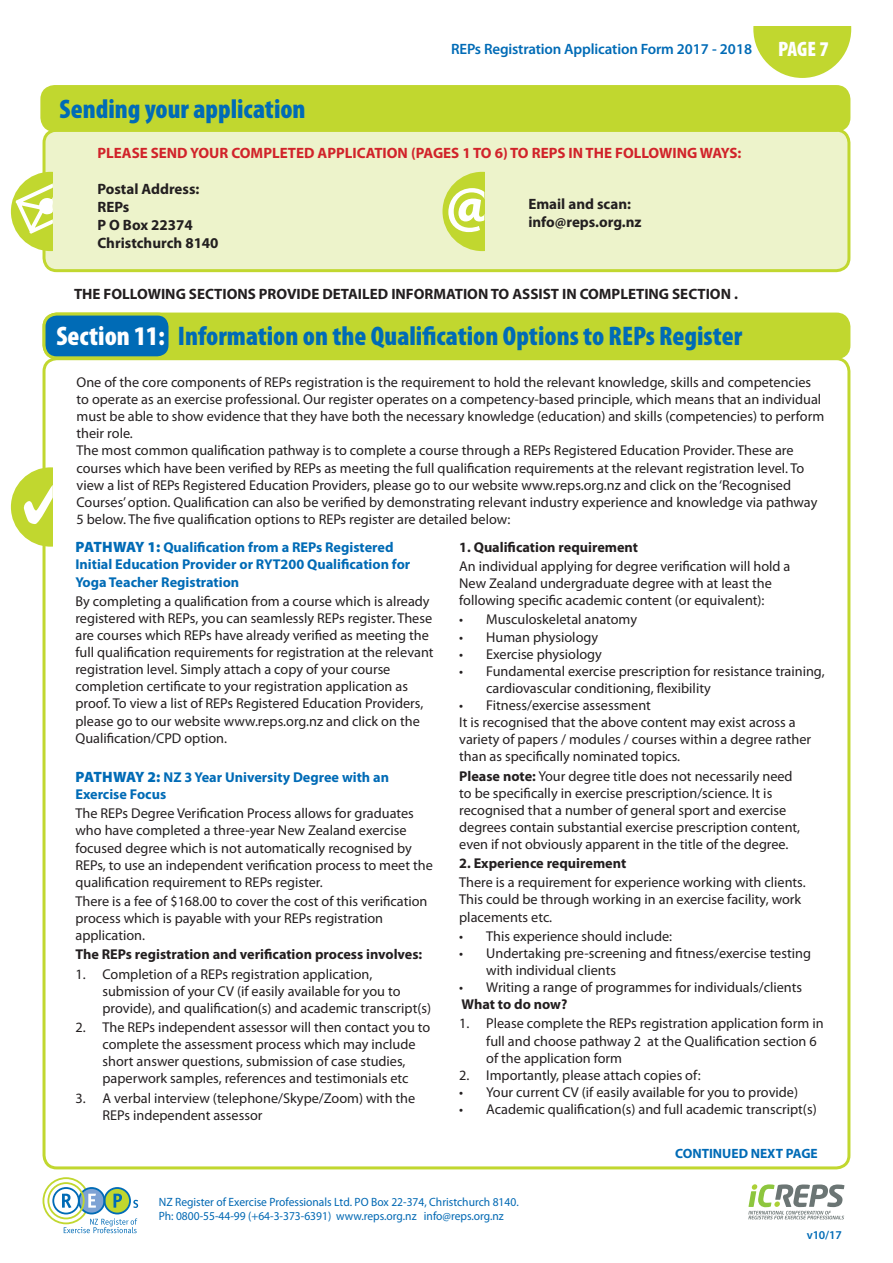
<style>
.page{position:relative;width:893px;height:1263px;background:#fff}
.page>*{position:absolute;margin:0;border:0;box-sizing:border-box;transform-origin:0 0}
.t1{font:900 condensed 27px "Myriad Pro";color:#006bb6}
.t2{font:700 15px/18px "Myriad Pro";color:#231f20}
.t3{font:700 15px "Myriad Pro";color:#d1232a}
.t4{font:600 15px "Myriad Pro";letter-spacing:-.01em;color:#006bb6}
.t5{font:14.25px/17.1px "Myriad Pro";color:#231f20}
.t6{font:700 14.25px/17.1px "Myriad Pro";color:#006bb6}
.t7{font:700 14.25px "Myriad Pro";color:#231f20}
.t8{font:700 13.5px "Myriad Pro";color:#006bb6}
.t9{font:12px/13.5px "Myriad Pro";color:#0168b3;scale:.96 1}
.t10{font:600 12px "Myriad Pro";color:#006bb6}
.s1{font-weight:900;font-stretch:condensed;font-size:21px;color:#fff}
.s2{color:#fff}
.s3{font-weight:900;font-size:15px}
.s4{font-weight:700}
</style>
<div class="page">
<svg style="left:748px;top:1184px;width:96px;height:35px"></svg>
<svg style="left:43px;top:1177px;width:95px;height:56px"></svg>
<div style="left:44px;top:130px;width:805px;height:141px;background:#edf3cb;border-radius:13px"></div>
<div style="left:43px;top:129px;width:807px;height:143px;border:3px solid #c1d72f;border-radius:13px"></div>
<div style="left:44px;top:314px;width:805px;height:44px;background:#c1d72f;border-radius:13px"></div>
<div style="left:43px;top:313px;width:807px;height:46px;border:3px solid #c1d72f;border-radius:13px"></div>
<div style="left:44px;top:314px;width:126px;height:44px;background:#006bb6;border-radius:13px"></div>
<div style="left:43px;top:313px;width:128px;height:46px;border:3px solid #c1d72f;border-radius:13px"></div>
<div style="left:42px;top:87px;width:807px;height:43px;background:#c1d72f;border-radius:13px"></div>
<div style="left:40px;top:85px;width:810px;height:47px;border:3px solid #c1d72f;border-radius:13px"></div>
<svg style="left:753px;top:26px;width:98px;height:52px"></svg>
<svg style="left:442px;top:172px;width:42px;height:79px"></svg>
<svg style="left:11px;top:172px;width:42px;height:79px"></svg>
<svg style="left:11px;top:467px;width:42px;height:80px"></svg>
<p class="t4" style="left:451px;top:39px;width:379px">REPs Registration Application Form 2017 - 2018 <span class="s1">PAGE 7</span></p>
<h1 class="t1" style="left:60px;top:92px;width:248px">Sending your application</h1>
<p class="t3" style="left:97px;top:143px;width:645px">PLEASE SEND YOUR COMPLETED APPLICATION (PAGES 1 TO 6) TO REPS IN THE FOLLOWING WAYS:</p>
<p class="t2" style="left:97px;top:179px;width:123px">Postal Address:<br>REPs<br>P O Box 22374<br>Christchurch 8140</p>
<p class="t2" style="left:528px;top:194px;width:115px">Email and scan: info@reps.org.nz</p>
<p class="t2" style="left:74px;top:285px;width:665px">THE FOLLOWING SECTIONS PROVIDE DETAILED INFORMATION TO ASSIST IN COMPLETING SECTION .</p>
<h1 class="t1" style="left:56px;top:318px;width:687px"><span class="s2">Section 11:</span> Information on the Qualification Options to REPs Register</h1>
<p class="t5" style="left:77px;top:373px;width:749px">One of the core components of REPs registration is the requirement to hold the relevant knowledge, skills and competencies to operate as an exercise professional. Our register operates on a competency-based principle, which means that an individual must be able to show evidence that they have both the necessary knowledge (education) and skills (competencies) to perform their role.<br>The most common qualification pathway is to complete a course through a REPs Registered Education Provider. These are courses which have been verified by REPs as meeting the full qualification requirements at the relevant registration level. To view a list of REPs Registered Education Providers, please go to our website www.reps.org.nz and click on the ‘Recognised Courses’ option. Qualification can also be verified by demonstrating relevant industry experience and knowledge via pathway 5 below. The five qualification options to REPs register are detailed below:</p>
<p class="t6" style="left:75px;top:538px;width:336px"><span class="s3">PATHWAY 1:</span> Qualification from a REPs Registered<br>Initial Education Provider or RYT200 Qualification for<br>Yoga Teacher Registration</p>
<p class="t5" style="left:75px;top:592px;width:360px">By completing a qualification from a course which is already registered with REPs, you can seamlessly REPs register. These are courses which REPs have already verified as meeting the full qualification requirements for registration at the relevant registration level. Simply attach a copy of your course completion certificate to your registration application as proof. To view a list of REPs Registered Education Providers, please go to our website www.reps.org.nz and click on the Qualification/CPD option.</p>
<p class="t6" style="left:75px;top:768px;width:315px"><span class="s3">PATHWAY 2:</span> NZ 3 Year University Degree with an<br>Exercise Focus</p>
<p class="t5" style="left:75px;top:805px;width:359px">The REPs Degree Verification Process allows for graduates who have completed a three-year New Zealand exercise focused degree which is not automatically recognised by REPs, to use an independent verification process to meet the qualification requirement to REPs register.</p>
<p class="t5" style="left:75px;top:892px;width:353px">There is a fee of $168.00 to cover the cost of this verification process which is payable with your REPs registration application.</p>
<p class="t7" style="left:75px;top:945px;width:348px">The REPs registration and verification process involves:</p>
<p class="t5" style="left:102px;top:965px;width:330px;text-indent:-27px">1. Completion of a REPs registration application, submission of your CV (if easily available for you to provide), and qualification(s) and academic transcript(s)</p>
<p class="t5" style="left:102px;top:1018px;width:329px;text-indent:-27px">2. The REPs independent assessor will then contact you to complete the assessment process which may include short answer questions, submission of case studies, paperwork samples, references and testimonials etc</p>
<p class="t5" style="left:102px;top:1089px;width:314px;text-indent:-27px">3. A verbal interview (telephone/Skype/Zoom) with the<br>REPs independent assessor</p>
<p class="t7" style="left:459px;top:538px;width:180px">1. Qualification requirement</p>
<p class="t5" style="left:459px;top:557px;width:333px">An individual applying for degree verification will hold a<br>New Zealand undergraduate degree with at least the following specific academic content (or equivalent):</p>
<p class="t5" style="left:459px;top:611px;width:179px">• Musculoskeletal anatomy</p>
<p class="t5" style="left:459px;top:628px;width:140px">• Human physiology</p>
<p class="t5" style="left:459px;top:645px;width:144px">• Exercise physiology</p>
<p class="t5" style="left:486px;top:662px;width:340px;text-indent:-27px">• Fundamental exercise prescription for resistance training, cardiovascular conditioning, flexibility</p>
<p class="t5" style="left:459px;top:696px;width:353px">• Fitness/exercise assessment<br>It is recognised that the above content may exist across a variety of papers / modules / courses within a degree rather than as specifically nominated topics.</p>
<p class="t5" style="left:459px;top:767px;width:342px"><span class="s4">Please note:</span> Your degree title does not necessarily need to be specifically in exercise prescription/science. It is recognised that a number of general sport and exercise degrees contain substantial exercise prescription content, even if not obviously apparent in the title of the degree.</p>
<p class="t7" style="left:459px;top:854px;width:169px">2. Experience requirement</p>
<p class="t5" style="left:459px;top:874px;width:348px">There is a requirement for experience working with clients.<br>This could be through working in an exercise facility, work placements etc.</p>
<p class="t5" style="left:459px;top:927px;width:215px">• This experience should include:</p>
<p class="t5" style="left:486px;top:944px;width:326px;text-indent:-27px">• Undertaking pre-screening and fitness/exercise testing with individual clients</p>
<p class="t5" style="left:459px;top:978px;width:344px">• Writing a range of programmes for individuals/clients</p>
<p class="t7" style="left:462px;top:995px;width:107px">What to do now?</p>
<p class="t5" style="left:486px;top:1015px;width:339px;text-indent:-27px">1. Please complete the REPs registration application form in full and choose pathway 2 at the Qualification section 6 of the application form</p>
<p class="t5" style="left:459px;top:1066px;width:243px">2. Importantly, please attach copies of:</p>
<p class="t5" style="left:459px;top:1083px;width:340px">• Your current CV (if easily available for you to provide)</p>
<p class="t5" style="left:459px;top:1100px;width:359px">• Academic qualification(s) and full academic transcript(s)</p>
<p class="t8" style="left:675px;top:1145px;width:144px">CONTINUED NEXT PAGE</p>
<p class="t9" style="left:159px;top:1195px;width:376px">NZ Register of Exercise Professionals Ltd. PO Box 22-374, Christchurch 8140.<br>Ph: 0800-55-44-99 (+64-3-373-6391) www.reps.org.nz info@reps.org.nz</p>
<p class="t10" style="left:807px;top:1227px;width:37px">v10/17</p>
</div>
